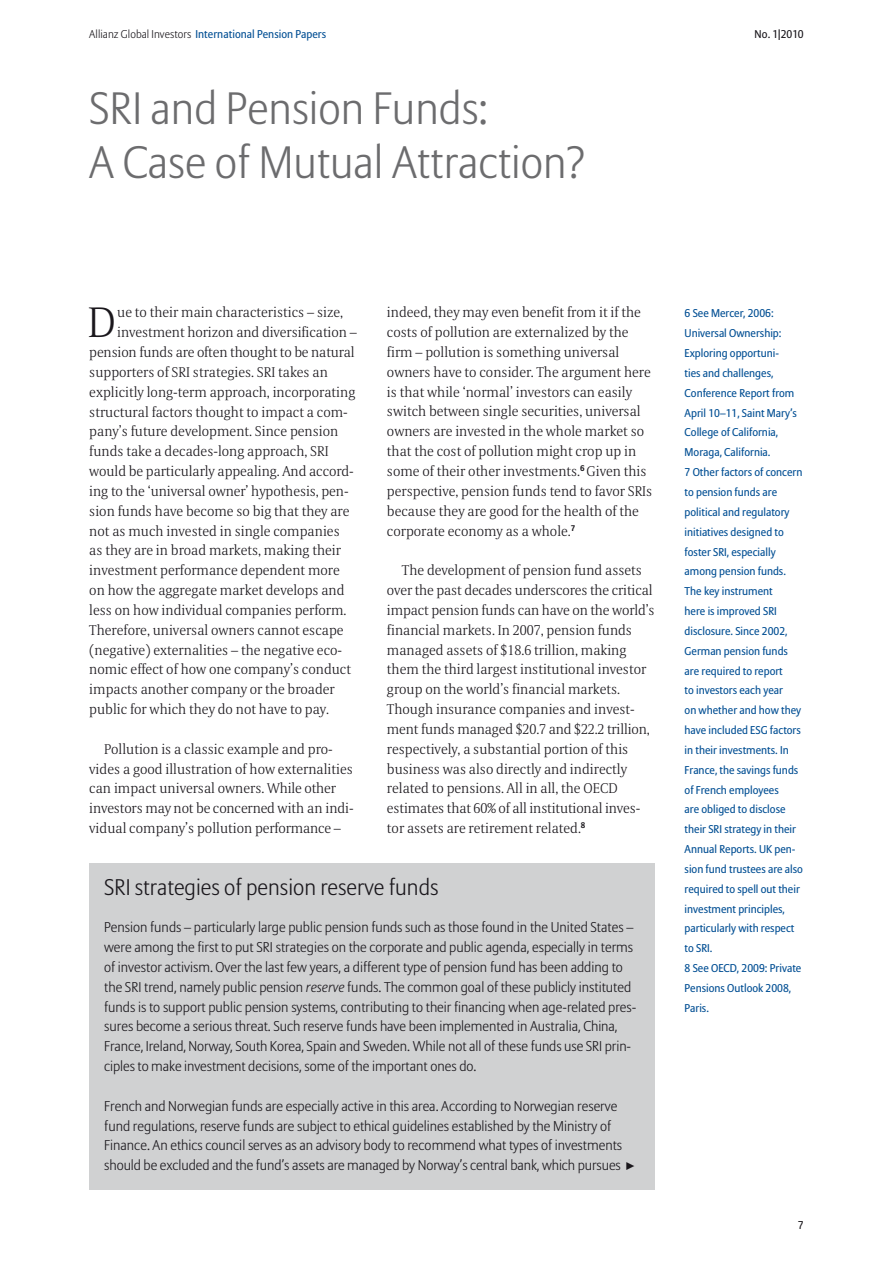
<style>
.page{position:relative;width:893px;height:1263px;background:#fff}
.page>*{position:absolute;margin:0;border:0;box-sizing:border-box;transform-origin:0 0}
.t1{font:300 45px/54px "Allianz Sans";color:#6c6c6e}
.t2{font:300 42.6px "Allianz Serif";color:#1a171c}
.t3{font:300 22.5px "Allianz Sans";color:#1a171c}
.t4{font:300 14.1px/19.8px "Allianz Serif";color:#1a171c}
.t5{font:300 14.1px/19.8px "Allianz Sans";color:#1a171c}
.t6{font:11.25px/19.8px "Allianz Sans";color:#004e93}
.t7{font:11.25px "Allianz Sans";letter-spacing:-.01em;color:#1a171c}
.s1{font-weight:300;color:#1a171c}
.s2{font-style:italic}
</style>
<div class="page">
<div style="left:89px;top:863px;width:566px;height:327px;background:#d0d1d2"></div>
<p class="t6" style="left:89px;top:25px;width:238px"><span class="s1">Allianz Global Investors</span> International Pension Papers</p>
<p class="t7" style="left:754px;top:28px;width:51px">No. 1|2010</p>
<h1 class="t1" style="left:89px;top:83px;width:498px">SRI and Pension Funds:<br>A Case of Mutual Attraction?</h1>
<h2 class="t2" style="left:88px;top:297px;width:30px">D</h2>
<p class="t4" style="left:117px;top:303px;width:227px">ue to their main characteristics – size,</p>
<p class="t4" style="left:117px;top:323px;width:241px">investment horizon and diversification –</p>
<p class="t4" style="left:89px;top:343px;width:267px">pension funds are often thought to be natural</p>
<p class="t4" style="left:89px;top:363px;width:240px">supporters of SRI strategies. SRI takes an</p>
<p class="t4" style="left:89px;top:383px;width:268px">explicitly long-term approach, incorporating</p>
<p class="t4" style="left:89px;top:402px;width:260px">structural factors thought to impact a com-</p>
<p class="t4" style="left:89px;top:422px;width:251px">pany’s future development. Since pension</p>
<p class="t4" style="left:89px;top:442px;width:241px">funds take a decades-long approach, SRI</p>
<p class="t4" style="left:89px;top:462px;width:266px">would be particularly appealing. And accord-</p>
<p class="t4" style="left:89px;top:482px;width:261px">ing to the ‘universal owner’ hypothesis, pen-</p>
<p class="t4" style="left:89px;top:501px;width:262px">sion funds have become so big that they are</p>
<p class="t4" style="left:89px;top:521px;width:252px">not as much invested in single companies</p>
<p class="t4" style="left:89px;top:541px;width:253px">as they are in broad markets, making their</p>
<p class="t4" style="left:89px;top:561px;width:252px">investment performance dependent more</p>
<p class="t4" style="left:89px;top:581px;width:257px">on how the aggregate market develops and</p>
<p class="t4" style="left:89px;top:601px;width:259px">less on how individual companies perform.</p>
<p class="t4" style="left:89px;top:620px;width:256px">Therefore, universal owners cannot escape</p>
<p class="t4" style="left:89px;top:640px;width:254px">(negative) externalities – the negative eco-</p>
<p class="t4" style="left:89px;top:660px;width:263px">nomic effect of how one company’s conduct</p>
<p class="t4" style="left:89px;top:680px;width:247px">impacts another company or the broader</p>
<p class="t4" style="left:89px;top:700px;width:241px">public for which they do not have to pay.</p>
<p class="t4" style="left:89px;top:739px;width:266px;text-indent:15px">Pollution is a classic example and pro&shy;vides a good illustration of how externalities can impact universal owners. While other investors may not be concerned with an indi&shy;vidual company’s pollution performance –</p>
<p class="t4" style="left:387px;top:303px;width:267px">indeed, they may even benefit from it if the costs of pollution are externalized by the firm – pollution is something universal owners have to consider. The argument here is that while ‘normal’ investors can easily switch between single securities, universal owners are invested in the whole market so that the cost of pollution might crop up in some of their other investments.<sup>6</sup> Given this perspective, pension funds tend to favor SRIs because they are good for the health of the corporate economy as a whole.<sup>7</sup></p>
<p class="t4" style="left:387px;top:561px;width:269px;text-indent:15px">The development of pension fund assets over the past decades underscores the critical impact pension funds can have on the world’s financial markets. In 2007, pension funds managed assets of $18.6 trillion, making them the third largest institutional investor group on the world’s financial markets.<br>Though insurance companies and invest&shy;ment funds managed $20.7 and $22.2 trillion, respectively, a substantial portion of this business was also directly and indirectly related to pensions. All in all, the OECD estimates that 60% of all institutional inves&shy;tor assets are retirement related.<sup>8</sup></p>
<h3 class="t3" style="left:104px;top:874px;width:336px">SRI strategies of pension reserve funds</h3>
<p class="t5" style="left:104px;top:918px;width:534px">Pension funds – particularly large public pension funds such as those found in the United States – were among the first to put SRI strategies on the corporate and public agenda, especially in terms of investor activism. Over the last few years, a different type of pension fund has been adding to the SRI trend, namely public pension <span class="s2">reserve</span> funds. The common goal of these publicly instituted funds is to support public pension systems, contributing to their financing when age-related pres&shy;sures become a serious threat. Such reserve funds have been implemented in Australia, China, France, Ireland, Norway, South Korea, Spain and Sweden. While not all of these funds use SRI prin&shy;ciples to make investment decisions, some of the important ones do.</p>
<p class="t5" style="left:104px;top:1096px;width:519px">French and Norwegian funds are especially active in this area. According to Norwegian reserve fund regulations, reserve funds are subject to ethical guidelines established by the Ministry of Finance. An ethics council serves as an advisory body to recommend what types of investments should be excluded and the fund’s assets are managed by Norway’s central bank, which pursues</p>
<p class="t6" style="left:685px;top:304px;width:120px">6 See Mercer, 2006:<br>Universal Ownership:<br>Exploring opportuni-<br>ties and challenges,<br>Conference Report from<br>April 10–11, Saint Mary’s<br>College of California,<br>Moraga, California.<br>7 Other factors of concern to pension funds are political and regulatory initiatives designed to foster SRI, especially among pension funds.<br>The key instrument<br>here is improved SRI disclosure. Since 2002,<br>German pension funds are required to report<br>to investors each year<br>on whether and how they have included ESG factors in their investments. In<br>France, the savings funds of French employees<br>are obliged to disclose their SRI strategy in their<br>Annual Reports. UK pen&shy;sion fund trustees are also required to spell out their investment principles, particularly with respect to SRI.<br>8 See OECD, 2009: Private<br>Pensions Outlook 2008,<br>Paris.</p>
<p class="t7" style="left:798px;top:1218px;width:7px">7</p>
</div>
